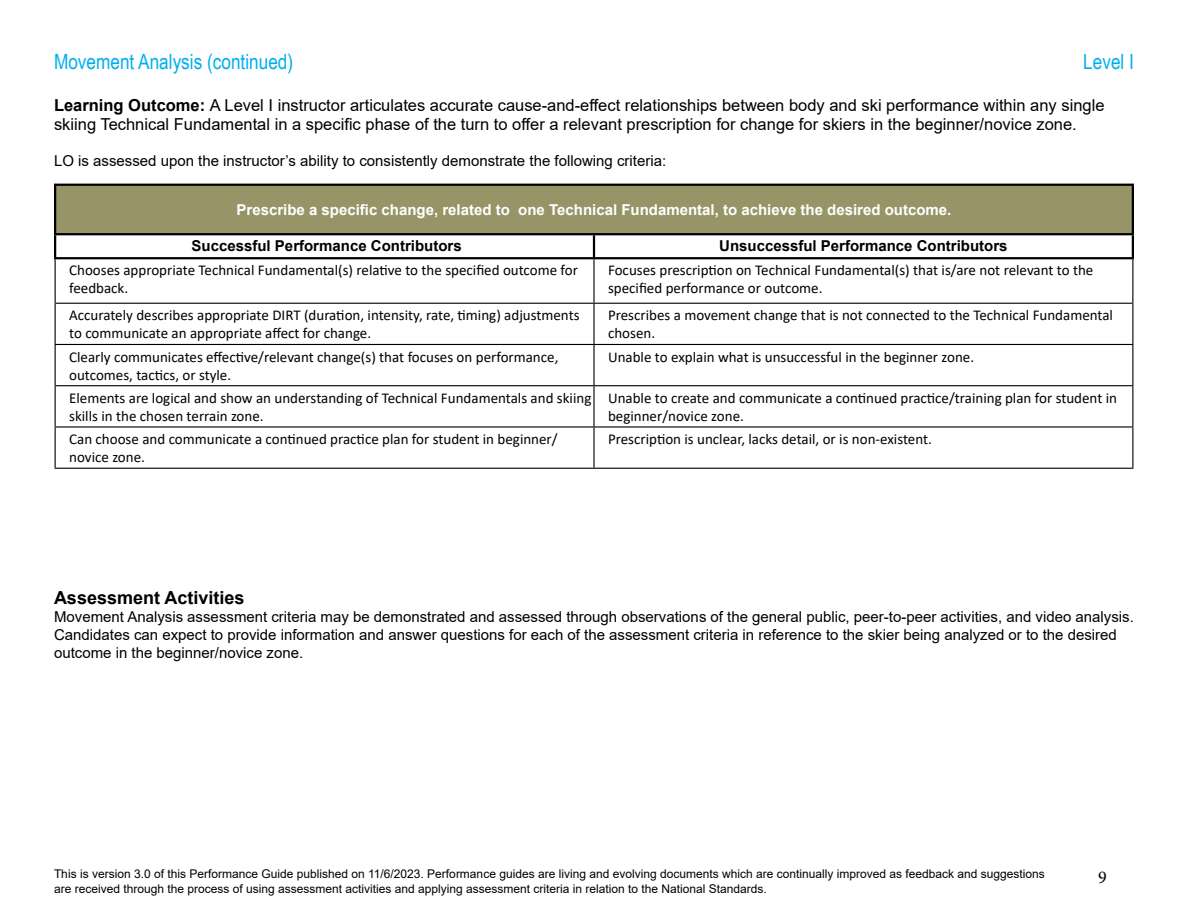
<style>
.page{position:relative;width:1188px;height:918px;background:#fff}
.page>*{position:absolute;margin:0;border:0;box-sizing:border-box;transform-origin:0 0}
.t1{font:21px "Arial Narrow";color:#00aeef}
.t2{font:700 18px "Arial";color:#000}
.t3{font:18px "Minion Pro";color:#000}
.t4{font:16.5px/19.8px "Arial";color:#000}
.t5{font:15px/18px "Calibri";color:#000}
.t6{font:15px/18px "Arial";color:#000}
.t7{font:700 15px "Arial";color:#fff}
.t8{font:700 15px "Arial";color:#000}
.t9{font:12px/14.4px "Arial";color:#000}
.s1{font-weight:700}
</style>
<div class="page">
<div style="left:55px;top:185px;width:1078px;height:49px;background:#979467"></div>
<svg style="left:56px;top:235px;width:1076px;height:22px"></svg>
<hr style="left:54px;top:186px;width:2px;height:47px;background:#000">
<hr style="left:1132px;top:186px;width:2px;height:47px;background:#000">
<hr style="left:54px;top:235px;width:2px;height:22px;background:#000">
<hr style="left:54px;top:184px;width:540px;height:2px;background:#000">
<hr style="left:594px;top:184px;width:540px;height:2px;background:#000">
<hr style="left:593px;top:235px;width:2px;height:22px;background:#000">
<hr style="left:1132px;top:235px;width:2px;height:22px;background:#000">
<hr style="left:54px;top:233px;width:540px;height:2px;background:#000">
<hr style="left:594px;top:233px;width:540px;height:2px;background:#000">
<hr style="left:54px;top:257px;width:540px;height:2px;background:#000">
<hr style="left:594px;top:257px;width:540px;height:2px;background:#000">
<hr style="left:55px;top:259px;width:1px;height:44px;background:#000">
<hr style="left:55px;top:304px;width:1px;height:40px;background:#000">
<hr style="left:55px;top:345px;width:1px;height:40px;background:#000">
<hr style="left:55px;top:386px;width:1px;height:40px;background:#000">
<hr style="left:55px;top:428px;width:1px;height:40px;background:#000">
<hr style="left:593px;top:259px;width:2px;height:44px;background:#000">
<hr style="left:1132px;top:259px;width:1px;height:44px;background:#000">
<hr style="left:593px;top:304px;width:2px;height:40px;background:#000">
<hr style="left:1132px;top:304px;width:1px;height:40px;background:#000">
<hr style="left:593px;top:345px;width:2px;height:40px;background:#000">
<hr style="left:1132px;top:345px;width:1px;height:40px;background:#000">
<hr style="left:593px;top:386px;width:2px;height:40px;background:#000">
<hr style="left:1132px;top:386px;width:1px;height:40px;background:#000">
<hr style="left:593px;top:428px;width:2px;height:40px;background:#000">
<hr style="left:1132px;top:428px;width:1px;height:40px;background:#000">
<hr style="left:55px;top:303px;width:539px;height:1px;background:#000">
<hr style="left:594px;top:303px;width:539px;height:1px;background:#000">
<hr style="left:55px;top:344px;width:539px;height:1px;background:#000">
<hr style="left:594px;top:344px;width:539px;height:1px;background:#000">
<hr style="left:55px;top:385px;width:539px;height:1px;background:#000">
<hr style="left:594px;top:385px;width:539px;height:1px;background:#000">
<hr style="left:55px;top:426px;width:539px;height:2px;background:#000">
<hr style="left:594px;top:426px;width:539px;height:2px;background:#000">
<hr style="left:55px;top:468px;width:539px;height:1px;background:#000">
<hr style="left:594px;top:468px;width:539px;height:1px;background:#000">
<h1 class="t1" style="left:54px;top:46px;width:241px">Movement Analysis (continued)</h1>
<h1 class="t1" style="left:1083px;top:46px;width:52px">Level I</h1>
<p class="t4" style="left:54px;top:95px;width:1052px"><span class="s1">Learning Outcome:</span> A Level I instructor articulates accurate cause-and-effect relationships between body and ski performance within any single skiing Technical Fundamental in a specific phase of the turn to offer a relevant prescription for change for skiers in the beginner/novice zone.</p>
<p class="t6" style="left:54px;top:152px;width:614px">LO is assessed upon the instructor’s ability to consistently demonstrate the following criteria:</p>
<p class="t7" style="left:237px;top:199px;width:716px">Prescribe a specific change, related to one Technical Fundamental, to achieve the desired outcome.</p>
<p class="t8" style="left:192px;top:235px;width:272px">Successful Performance Contributors</p>
<p class="t8" style="left:719px;top:235px;width:290px">Unsuccessful Performance Contributors</p>
<p class="t5" style="left:69px;top:261px;width:510px">Chooses appropriate Technical Fundamental(s) relative to the specified outcome for feedback.</p>
<p class="t5" style="left:608px;top:261px;width:487px">Focuses prescription on Technical Fundamental(s) that is/are not relevant to the specified performance or outcome.</p>
<p class="t5" style="left:69px;top:306px;width:512px">Accurately describes appropriate DIRT (duration, intensity, rate, timing) adjustments to communicate an appropriate affect for change.</p>
<p class="t5" style="left:608px;top:306px;width:507px">Prescribes a movement change that is not connected to the Technical Fundamental chosen.</p>
<p class="t5" style="left:69px;top:347px;width:491px">Clearly communicates effective/relevant change(s) that focuses on performance, outcomes, tactics, or style.</p>
<p class="t5" style="left:608px;top:347px;width:368px">Unable to explain what is unsuccessful in the beginner zone.</p>
<p class="t5" style="left:69px;top:389px;width:524px">Elements are logical and show an understanding of Technical Fundamentals and skiing skills in the chosen terrain zone.</p>
<p class="t5" style="left:608px;top:389px;width:511px">Unable to create and communicate a continued practice/training plan for student in beginner/novice zone.</p>
<p class="t5" style="left:69px;top:430px;width:490px">Can choose and communicate a continued practice plan for student in beginner/ novice zone.</p>
<p class="t5" style="left:608px;top:430px;width:325px">Prescription is unclear, lacks detail, or is non-existent.</p>
<p class="t2" style="left:54px;top:585px;width:192px">Assessment Activities</p>
<p class="t6" style="left:54px;top:608px;width:1081px">Movement Analysis assessment criteria may be demonstrated and assessed through observations of the general public, peer-to-peer activities, and video analysis.<br>Candidates can expect to provide information and answer questions for each of the assessment criteria in reference to the skier being analyzed or to the desired outcome in the beginner/novice zone.</p>
<p class="t9" style="left:54px;top:867px;width:992px">This is version 3.0 of this Performance Guide published on 11/6/2023. Performance guides are living and evolving documents which are continually improved as feedback and suggestions are received through the process of using assessment activities and applying assessment criteria in relation to the National Standards.</p>
<p class="t3" style="left:1098px;top:865px;width:10px">9</p>
</div>
